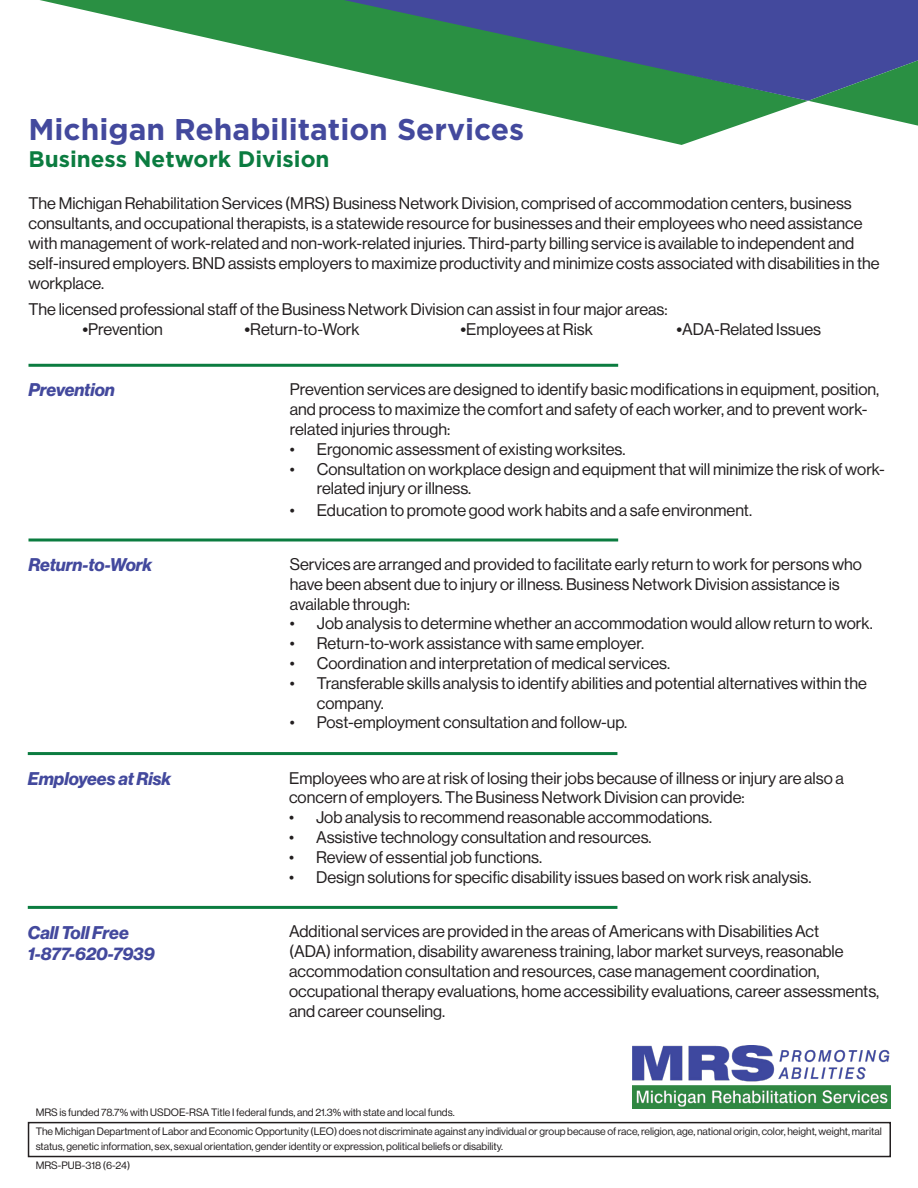
<style>
.page{position:relative;width:918px;height:1188px;background:#fff}
.page>*{position:absolute;margin:0;border:0;box-sizing:border-box;transform-origin:0 0}
.Header_1{font:700 30px "Gotham";color:#43499d}
.Heading_2{font:700 22.5px "Gotham";color:#0b7c40}
.t1{font:18px "N Haas Grotesk DS Pro 76 Bd It";color:#43499d}
.t2{font:16.5px/19.8px "N Haas Grotesk DS Pro 55 Rg";color:#231f20}
.t3{font:10.5px/14.4px "N Haas Grotesk DS Pro 55 Rg";color:#231f20}
.s1{font-family:"N Haas Grotesk DS Pro 65 Md"}
</style>
<div class="page">
<svg style="left:28px;top:538px;width:590px;height:4px;background:#479c6f"></svg>
<hr style="left:28px;top:752px;width:589px;height:3px;background:#0b7c40">
<hr style="left:28px;top:906px;width:589px;height:3px;background:#0b7c40">
<hr style="left:28px;top:364px;width:590px;height:3px;background:#0b7c40">
<div style="left:28px;top:1122px;width:863px;height:35px;border:2px solid #231f20"></div>
<img style="left:633px;top:1045px;width:258px;height:63px">
<svg style="left:40px;top:0;width:768px;height:145px"></svg>
<svg style="left:344px;top:0;width:574px;height:101px;background:#416c7d"></svg>
<svg style="left:808px;top:60px;width:110px;height:66px"></svg>
<h1 class="Header_1" style="left:28px;top:112px;width:497px">Michigan Rehabilitation Services</h1>
<h2 class="Heading_2" style="left:28px;top:146px;width:303px">Business Network Division</h2>
<p class="t2" style="left:28px;top:194px;width:853px">The Michigan Rehabilitation Services (MRS) Business Network Division, comprised of accommodation centers, business consultants, and occupational therapists, is a statewide resource for businesses and their employees who need assistance with management of work-related and non-work-related injuries. Third-party billing service is available to independent and self-insured employers. BND assists employers to maximize productivity and minimize costs associated with disabilities in the workplace.</p>
<p class="t2" style="left:28px;top:300px;width:641px">The licensed professional staff of the Business Network Division can assist in four major areas:</p>
<p class="t2" style="left:83px;top:319px;width:82px"><span class="s1">•</span>Prevention</p>
<p class="t2" style="left:245px;top:319px;width:116px"><span class="s1">•</span>Return-to-Work</p>
<p class="t2" style="left:461px;top:319px;width:134px"><span class="s1">•</span>Employees at Risk</p>
<p class="t2" style="left:677px;top:319px;width:146px"><span class="s1">•</span>ADA-Related Issues</p>
<p class="t1" style="left:28px;top:380px;width:88px">Prevention</p>
<p class="t2" style="left:290px;top:380px;width:591px">Prevention services are designed to identify basic modifications in equipment, position, and process to maximize the comfort and safety of each worker, and to prevent work&shy;related injuries through:</p>
<p class="t2" style="left:290px;top:439px;width:337px">• Ergonomic assessment of existing worksites.</p>
<p class="t2" style="left:317px;top:459px;width:570px;text-indent:-27px">• Consultation on workplace design and equipment that will minimize the risk of work&shy;related injury or illness.</p>
<p class="t2" style="left:290px;top:500px;width:464px">• Education to promote good work habits and a safe environment.</p>
<p class="t1" style="left:28px;top:554px;width:125px">Return-to-Work</p>
<p class="t2" style="left:290px;top:554px;width:574px">Services are arranged and provided to facilitate early return to work for persons who have been absent due to injury or illness. Business Network Division assistance is available through:</p>
<p class="t2" style="left:290px;top:614px;width:585px">• Job analysis to determine whether an accommodation would allow return to work.</p>
<p class="t2" style="left:290px;top:634px;width:356px">• Return-to-work assistance with same employer.</p>
<p class="t2" style="left:290px;top:653px;width:382px">• Coordination and interpretation of medical services.</p>
<p class="t2" style="left:317px;top:673px;width:552px;text-indent:-27px">• Transferable skills analysis to identify abilities and potential alternatives within the company.</p>
<p class="t2" style="left:290px;top:713px;width:339px">• Post-employment consultation and follow-up.</p>
<p class="t1" style="left:28px;top:768px;width:145px">Employees at Risk</p>
<p class="t2" style="left:289px;top:768px;width:556px">Employees who are at risk of losing their jobs because of illness or injury are also a concern of employers. The Business Network Division can provide:</p>
<p class="t2" style="left:289px;top:808px;width:425px">• Job analysis to recommend reasonable accommodations.</p>
<p class="t2" style="left:289px;top:827px;width:364px">• Assistive technology consultation and resources.</p>
<p class="t2" style="left:289px;top:847px;width:255px">• Review of essential job functions.</p>
<p class="t2" style="left:289px;top:867px;width:524px">• Design solutions for specific disability issues based on work risk analysis.</p>
<p class="t1" style="left:28px;top:922px;width:103px">Call Toll Free</p>
<p class="t1" style="left:28px;top:943px;width:129px">1-877-620-7939</p>
<p class="t2" style="left:289px;top:922px;width:592px">Additional services are provided in the areas of Americans with Disabilities Act<br>(ADA) information, disability awareness training, labor market surveys, reasonable accommodation consultation and resources, case management coordination, occupational therapy evaluations, home accessibility evaluations, career assessments, and career counseling.</p>
<p class="t3" style="left:36px;top:1105px;width:421px">MRS is funded 78.7% with USDOE-RSA Title I federal funds, and 21.3% with state and local funds.</p>
<p class="t3" style="left:36px;top:1124px;width:848px">The Michigan Department of Labor and Economic Opportunity (LEO) does not discriminate against any individual or group because of race, religion, age, national origin, color, height, weight, marital status, genetic information, sex, sexual orientation, gender identity or expression, political beliefs or disability.</p>
<p class="t3" style="left:36px;top:1158px;width:96px">MRS-PUB-318 (6-24)</p>
</div>
